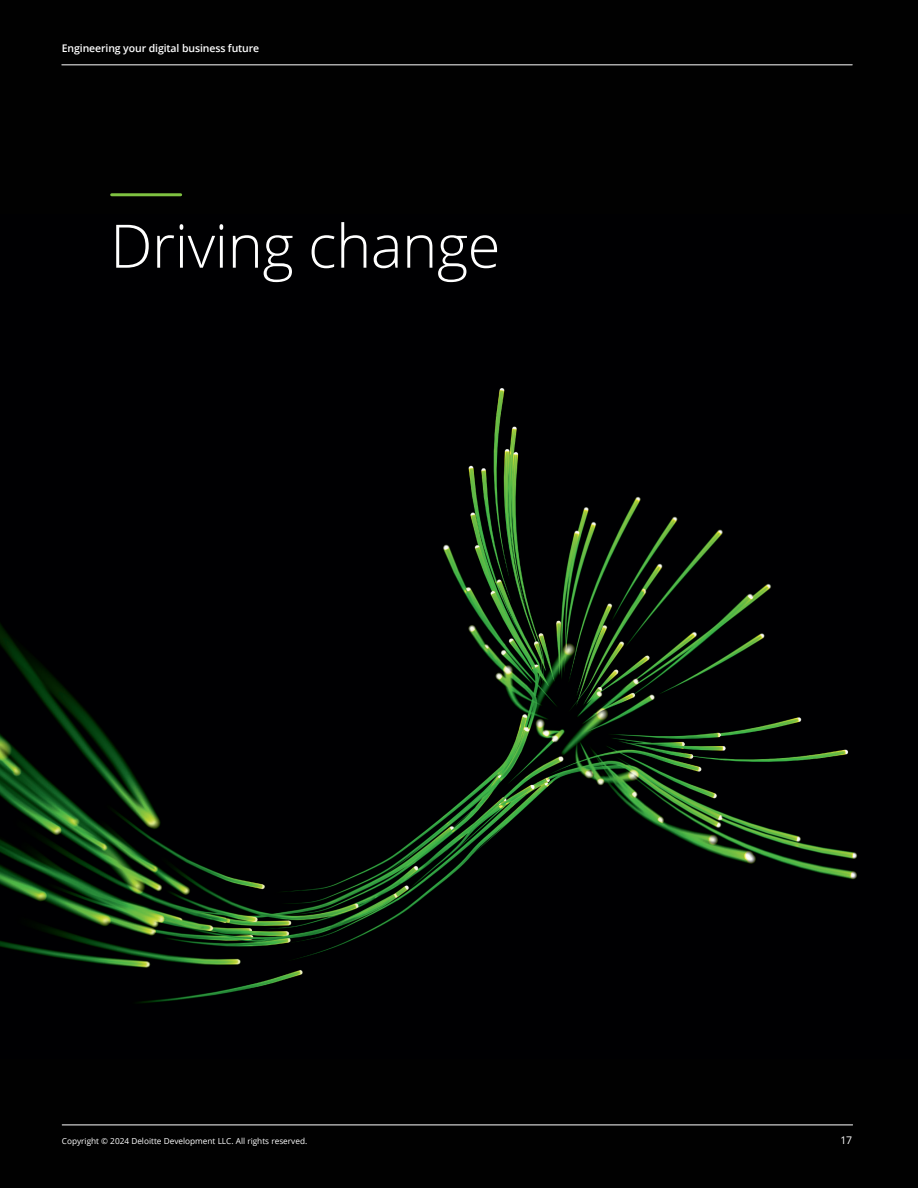
<style>
.page{position:relative;width:918px;height:1188px;background:#010101}
.page>*{position:absolute;margin:0;border:0;box-sizing:border-box;transform-origin:0 0}
.t1{font:300 60px "Open Sans";letter-spacing:-.01em;color:#fff}
.t2{font:600 10.5px "Open Sans";letter-spacing:-.01em;color:#fff}
.t3{font:10.5px "Open Sans";color:#fff}
.t4{font:8.25px "Open Sans";color:#fff}
</style>
<div class="page">
<hr style="left:112px;top:193px;width:69px;height:3px;background:#7fc241">
<img style="left:0;top:215px;width:918px;height:843px">
<hr style="left:62px;top:64px;width:790px;height:1px;background:#fff">
<hr style="left:62px;top:1125px;width:791px;height:1px;background:#fff">
<p class="t2" style="left:62px;top:41px;width:199px">Engineering your digital business future</p>
<h1 class="t1" style="left:110px;top:205px;width:392px">Driving change</h1>
<p class="t4" style="left:62px;top:1136px;width:247px">Copyright © 2024 Deloitte Development LLC. All rights reserved.</p>
<p class="t3" style="left:840px;top:1133px;width:13px">17</p>
</div>
